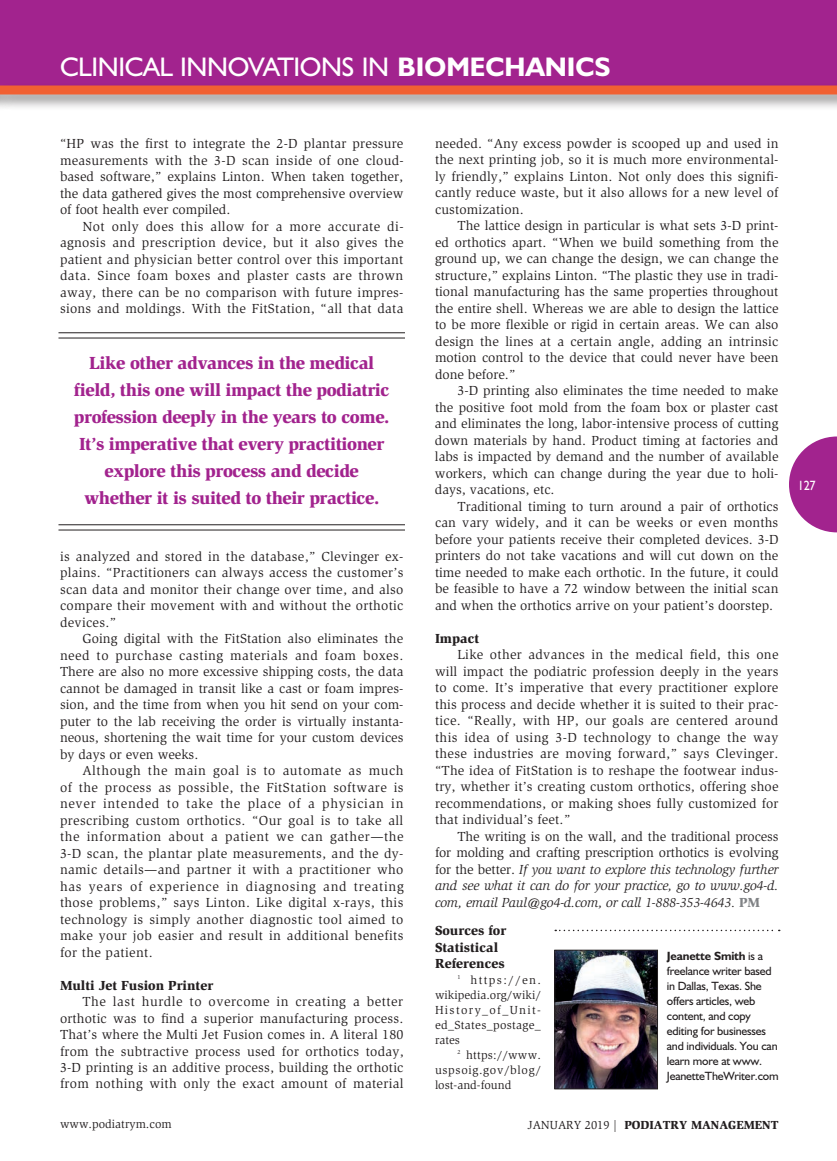
<style>
.page{position:relative;width:837px;height:1161px;background:#fff}
.page>*{position:absolute;margin:0;border:0;box-sizing:border-box;transform-origin:0 0}
.t1{font:27px "Humanist 521 BT";letter-spacing:-.015em;color:#fff}
.t2{font:900 18px/27px "Slimbach";letter-spacing:-.025em;color:#a2238e;text-align:center}
.t3{font:13.5px/16.5px "Slimbach";letter-spacing:.01em;color:#231f20;text-align:justify}
.t4{font:italic 13.5px/16.5px "Slimbach";letter-spacing:-.01em;color:#231f20;text-align:justify}
.t5{font:900 13.5px/16.5px "Slimbach";color:#231f20}
.t6{font:13.5px "Humanist 521 BT";color:#fff;scale:.9 1}
.t7{font:12px/15px "Humanist 521 BT";letter-spacing:-.015em;color:#231f20}
.t8{font:12px/15px "Slimbach";letter-spacing:.015em;color:#231f20;text-align:justify}
.t9{font:900 12px "Slimbach";color:#231f20}
.s1{font-weight:700}
.s2{font-style:normal}
.s3{font-weight:900;font-style:normal;color:#808285}
.s4{font-weight:400}
</style>
<div class="page">
<svg style="left:789px;top:436px;width:48px;height:96px"></svg>
<div style="left:0;top:0;width:837px;height:88px;background:#a2238e"></div>
<div style="left:0;top:82px;width:837px;height:29px;background:#231f20;opacity:.5"></div>
<div style="left:0;top:86px;width:837px;height:8px;background:#f16032"></div>
<img style="left:556px;top:952px;width:100px;height:135px">
<div style="left:554px;top:950px;width:104px;height:139px;border:1px solid #231f20"></div>
<svg style="left:555px;top:930px;width:225px;height:1px"></svg>
<hr style="left:58px;top:332px;width:347px;height:1px;background:#231f20">
<hr style="left:58px;top:338px;width:347px;height:1px;background:#231f20">
<hr style="left:58px;top:524px;width:347px;height:1px;background:#231f20">
<hr style="left:58px;top:530px;width:347px;height:1px;background:#231f20">
<h1 class="t1" style="left:60px;top:50px;width:552px">Clinical Innovations IN <span class="s1">BIOMECHANICS</span></h1>
<p class="t3" style="left:60px;top:135px;width:345px">“HP was the first to integrate the 2-D plantar pressure measurements with the 3-D scan inside of one cloud&shy;based software,” explains Linton. When taken together, the data gathered gives the most comprehensive overview of foot health ever compiled.</p>
<p class="t3" style="left:60px;top:218px;width:345px;text-indent:23px">Not only does this allow for a more accurate di&shy;agnosis and prescription device, but it also gives the patient and physician better control over this important data. Since foam boxes and plaster casts are thrown away, there can be no comparison with future impres&shy;sions and moldings. With the FitStation, “all that data</p>
<h2 class="t2" style="left:74px;top:349px;width:317px">Like other advances in the medical field, this one will impact the podiatric profession deeply in the years to come.<br>It’s imperative that every practitioner explore this process and decide whether it is suited to their practice.</h2>
<p class="t3" style="left:60px;top:548px;width:345px">is analyzed and stored in the database,” Clevinger ex&shy;plains. “Practitioners can always access the customer’s scan data and monitor their change over time, and also compare their movement with and without the orthotic devices.”</p>
<p class="t3" style="left:60px;top:630px;width:345px;text-indent:23px">Going digital with the FitStation also eliminates the need to purchase casting materials and foam boxes.<br>There are also no more excessive shipping costs, the data cannot be damaged in transit like a cast or foam impres&shy;sion, and the time from when you hit send on your com&shy;puter to the lab receiving the order is virtually instanta&shy;neous, shortening the wait time for your custom devices by days or even weeks.</p>
<p class="t3" style="left:60px;top:762px;width:345px;text-indent:23px">Although the main goal is to automate as much of the process as possible, the FitStation software is never intended to take the place of a physician in prescribing custom orthotics. “Our goal is to take all the information about a patient we can gather—the 3-D scan, the plantar plate measurements, and the dy&shy;namic details—and partner it with a practitioner who has years of experience in diagnosing and treating those problems,” says Linton. Like digital x-rays, this technology is simply another diagnostic tool aimed to make your job easier and result in additional benefits for the patient.</p>
<p class="t5" style="left:60px;top:976px;width:155px">Multi Jet Fusion Printer</p>
<p class="t3" style="left:60px;top:993px;width:345px;text-indent:23px">The last hurdle to overcome in creating a better orthotic was to find a superior manufacturing process.<br>That’s where the Multi Jet Fusion comes in. A literal 180 from the subtractive process used for orthotics today, 3-D printing is an additive process, building the orthotic from nothing with only the exact amount of material</p>
<p class="t3" style="left:435px;top:135px;width:345px">needed. “Any excess powder is scooped up and used in the next printing job, so it is much more environmental&shy;ly friendly,” explains Linton. Not only does this signifi&shy;cantly reduce waste, but it also allows for a new level of customization.</p>
<p class="t3" style="left:435px;top:218px;width:345px;text-indent:23px">The lattice design in particular is what sets 3-D print&shy;ed orthotics apart. “When we build something from the ground up, we can change the design, we can change the structure,” explains Linton. “The plastic they use in tradi&shy;tional manufacturing has the same properties throughout the entire shell. Whereas we are able to design the lattice to be more flexible or rigid in certain areas. We can also design the lines at a certain angle, adding an intrinsic motion control to the device that could never have been done before.”</p>
<p class="t3" style="left:435px;top:383px;width:345px;text-indent:23px">3-D printing also eliminates the time needed to make the positive foot mold from the foam box or plaster cast and eliminates the long, labor-intensive process of cutting down materials by hand. Product timing at factories and labs is impacted by demand and the number of available workers, which can change during the year due to holi&shy;days, vacations, etc.</p>
<p class="t3" style="left:435px;top:498px;width:345px;text-indent:23px">Traditional timing to turn around a pair of orthotics can vary widely, and it can be weeks or even months before your patients receive their completed devices. 3-D printers do not take vacations and will cut down on the time needed to make each orthotic. In the future, it could be feasible to have a 72 window between the initial scan and when the orthotics arrive on your patient’s doorstep.</p>
<p class="t5" style="left:435px;top:630px;width:46px">Impact</p>
<p class="t3" style="left:435px;top:647px;width:345px;text-indent:23px">Like other advances in the medical field, this one will impact the podiatric profession deeply in the years to come. It’s imperative that every practitioner explore this process and decide whether it is suited to their prac&shy;tice. “Really, with HP, our goals are centered around this idea of using 3-D technology to change the way these industries are moving forward,” says Clevinger. “The idea of FitStation is to reshape the footwear indus&shy;try, whether it’s creating custom orthotics, offering shoe recommendations, or making shoes fully customized for that individual’s feet.”</p>
<p class="t4" style="left:435px;top:828px;width:345px;text-indent:23px"><span class="s2">The writing is on the wall, and the traditional process for molding and crafting prescription orthotics is evolving for the better.</span> If you want to explore this technology further and see what it can do for your practice, go to www.go4-d. com, email Paul@go4-d.com, or call 1-888-353-4643. <span class="s3">PM</span></p>
<p class="t5" style="left:435px;top:922px;width:73px">Sources for<br>Statistical<br>References</p>
<p class="t8" style="left:435px;top:972px;width:107px;text-indent:22px"><sup>1</sup> https://en. wikipedia.org/wiki/ History_of_Unit&shy;ed_States_postage_ rates</p>
<p class="t8" style="left:435px;top:1047px;width:107px;text-indent:22px"><sup>2</sup> https://www. uspsoig.gov/blog/ lost-and-found</p>
<p class="t7" style="left:667px;top:949px;width:113px"><span class="s1">JEANETTE SMITH</span> is a freelance writer based in Dallas, Texas. She offers articles, web content, and copy editing for businesses and individuals. You can learn more at www.<br>JeanetteTheWriter.com</p>
<p class="t8" style="left:60px;top:1117px;width:113px">www.podiatrym.com</p>
<p class="t9" style="left:528px;top:1117px;width:252px"><span class="s4">JANUARY 2019 |</span> PODIATRY MANAGEMENT</p>
<p class="t6" style="left:798px;top:477px;width:21px">127</p>
</div>
